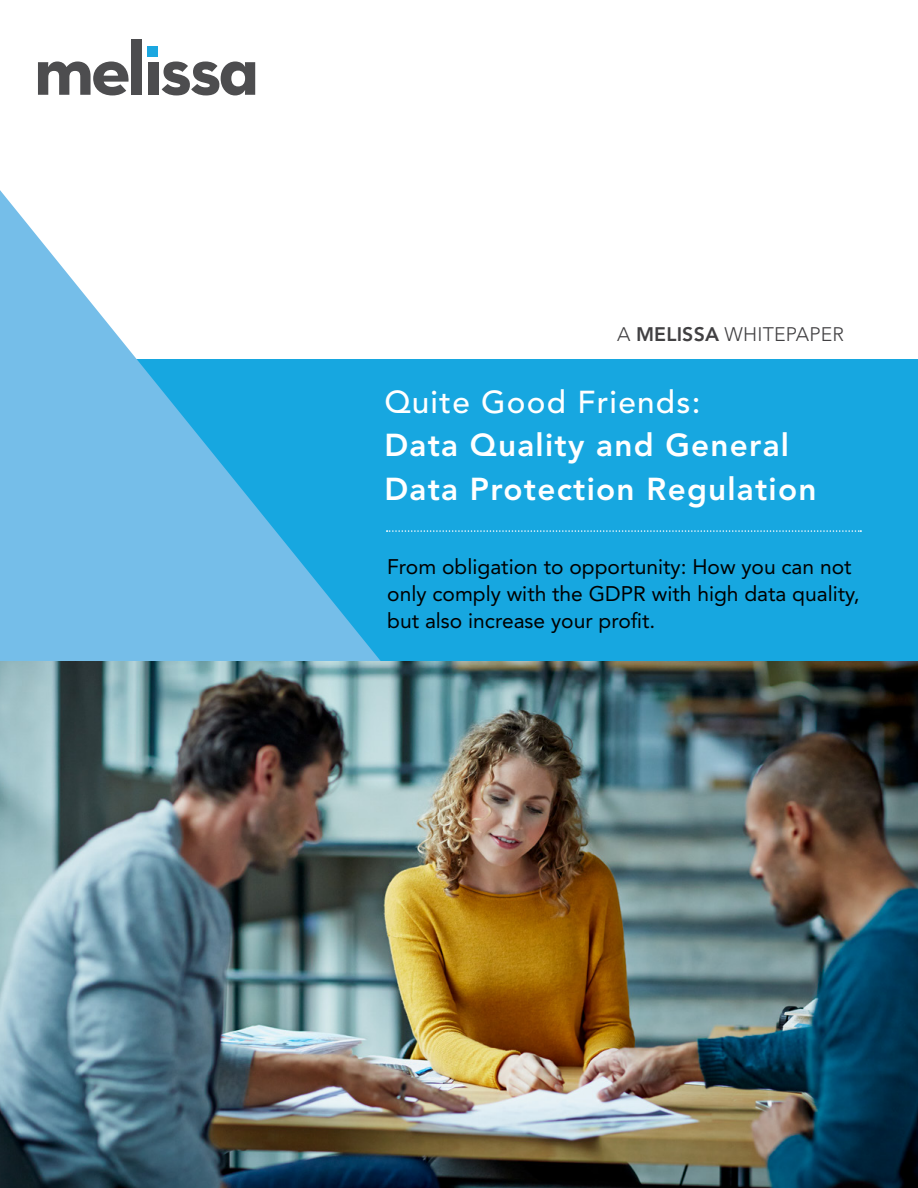
<style>
.page{position:relative;width:918px;height:1188px;background:#fff}
.page>*{position:absolute;margin:0;border:0;box-sizing:border-box;transform-origin:0 0}
.t1{font:800 31.5px/43.5px "Avenir LT Std";letter-spacing:.04em;color:#fff}
.t2{font:500 31.5px "Avenir LT Std";letter-spacing:.04em;color:#fff}
.t3{font:21px/27px "Avenir LT Std";color:#000}
.t4{font:300 19.5px "Avenir LT Std";letter-spacing:.01em;color:#414042}
.s1{font-weight:800}
</style>
<div class="page">
<div style="left:1px;top:359px;width:917px;height:303px;background:#17a7e0"></div>
<svg style="left:0;top:190px;width:381px;height:472px;fill:#75bee9"></svg>
<svg style="left:387px;top:530px;width:474px;height:2px"></svg>
<img style="left:0;top:662px;width:918px;height:526px">
<svg style="left:38px;top:62px;width:91px;height:33px"></svg>
<div style="left:132px;top:40px;width:10px;height:55px;background:#4d4d4f"></div>
<div style="left:148px;top:62px;width:10px;height:33px;background:#4d4d4f"></div>
<svg style="left:162px;top:62px;width:93px;height:33px"></svg>
<div style="left:148px;top:47px;width:10px;height:10px;background:#1ba7e0"></div>
<p class="t4" style="left:617px;top:323px;width:228px">A <span class="s1">MELISSA</span> WHITEPAPER</p>
<h1 class="t2" style="left:384px;top:384px;width:318px">Quite Good Friends:</h1>
<h1 class="t1" style="left:384px;top:424px;width:434px">Data Quality and General<br>Data Protection Regulation</h1>
<p class="t3" style="left:387px;top:554px;width:474px">From obligation to opportunity: How you can not only comply with the GDPR with high data quality, but also increase your profit.</p>
</div>
